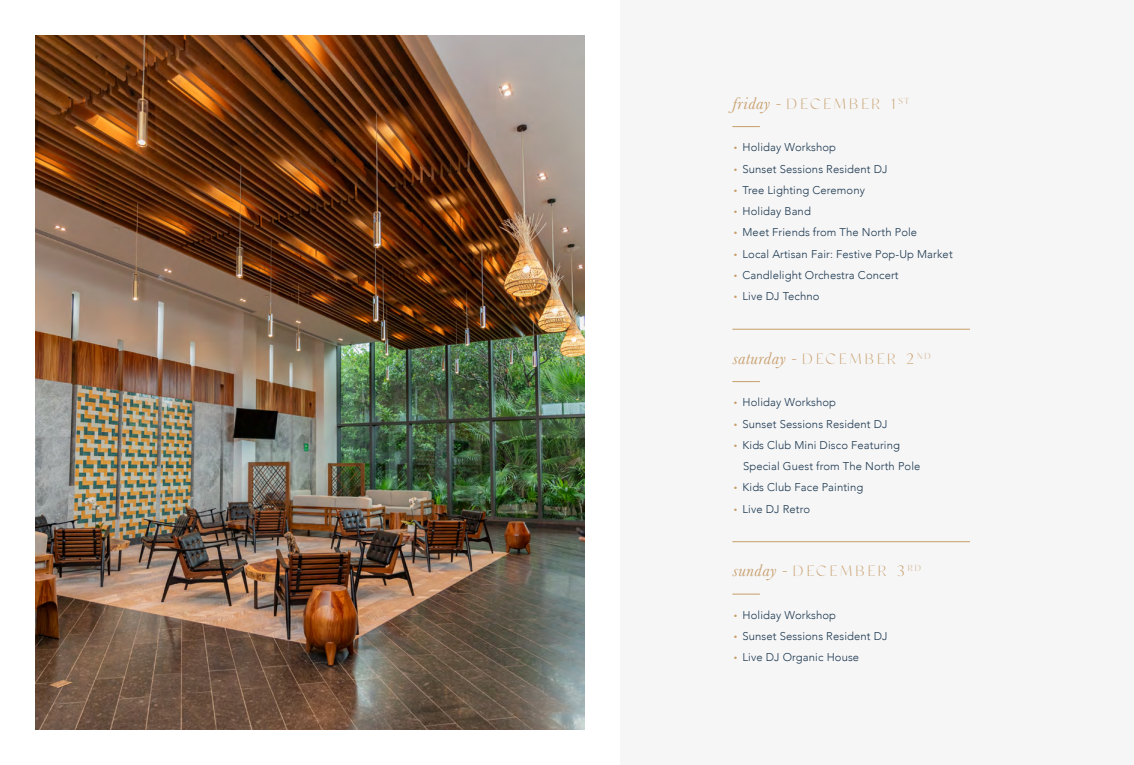
<style>
.page{position:relative;width:1134px;height:765px;background:#fff}
.page>*{position:absolute;margin:0;border:0;box-sizing:border-box;transform-origin:0 0}
.t1{font:italic 17.5px "Baskerville";letter-spacing:.025em;color:#c79d68}
.t2{font:15px "Classico";letter-spacing:.205em;color:#c79d68}
.t3{font:300 11.25px/21.2px "Avenir";letter-spacing:.01em;color:#1b374e}
.s1{font-family:"Baskerville";font-style:italic;font-size:17.5px}
.s2{font-family:"Baskerville";font-weight:400;font-size:10px;color:#c79d68}
.s3{font-family:"Classico";font-style:normal;font-size:15px}
</style>
<div class="page">
<div style="left:620px;top:0;width:514px;height:765px;background:#f6f6f7"></div>
<svg style="left:732px;top:126px;width:28px;height:1px"></svg>
<hr style="left:732px;top:329px;width:238px;height:1px;background:#c79d68">
<svg style="left:732px;top:381px;width:28px;height:1px"></svg>
<hr style="left:732px;top:541px;width:238px;height:1px;background:#c79d68">
<svg style="left:732px;top:594px;width:28px;height:1px"></svg>
<img style="left:35px;top:35px;width:550px;height:694px">
<h2 class="t2" style="left:732px;top:95px;width:178px"><span class="s1">friday -</span> DECEMBER 1 <sup>ST</sup></h2>
<p class="t3" style="left:734px;top:137px;width:104px"><span class="s2">•</span> Holiday Workshop</p>
<p class="t3" style="left:734px;top:158px;width:155px"><span class="s2">•</span> Sunset Sessions Resident DJ</p>
<p class="t3" style="left:734px;top:179px;width:133px"><span class="s2">•</span> Tree Lighting Ceremony</p>
<p class="t3" style="left:734px;top:201px;width:79px"><span class="s2">•</span> Holiday Band</p>
<p class="t3" style="left:734px;top:222px;width:185px"><span class="s2">•</span> Meet Friends from The North Pole</p>
<p class="t3" style="left:734px;top:243px;width:220px"><span class="s2">•</span> Local Artisan Fair: Festive Pop-Up Market</p>
<p class="t3" style="left:734px;top:264px;width:166px"><span class="s2">•</span> Candlelight Orchestra Concert</p>
<p class="t3" style="left:734px;top:286px;width:87px"><span class="s2">•</span> Live DJ Techno</p>
<h1 class="t1" style="left:732px;top:346px;width:200px">saturday - <span class="s3">DECEMBER 2</span> <sup>ND</sup></h1>
<p class="t3" style="left:734px;top:392px;width:104px"><span class="s2">•</span> Holiday Workshop</p>
<p class="t3" style="left:734px;top:413px;width:155px"><span class="s2">•</span> Sunset Sessions Resident DJ</p>
<p class="t3" style="left:743px;top:434px;width:179px;text-indent:-9px"><span class="s2">•</span> Kids Club Mini Disco Featuring<br>Special Guest from The North Pole</p>
<p class="t3" style="left:734px;top:477px;width:131px"><span class="s2">•</span> Kids Club Face Painting</p>
<p class="t3" style="left:734px;top:498px;width:78px"><span class="s2">•</span> Live DJ Retro</p>
<h2 class="t2" style="left:732px;top:562px;width:190px"><span class="s1">sunday -</span> DECEMBER 3 <sup>RD</sup></h2>
<p class="t3" style="left:734px;top:604px;width:104px"><span class="s2">•</span> Holiday Workshop</p>
<p class="t3" style="left:734px;top:626px;width:155px"><span class="s2">•</span> Sunset Sessions Resident DJ</p>
<p class="t3" style="left:734px;top:647px;width:127px"><span class="s2">•</span> Live DJ Organic House</p>
</div>
